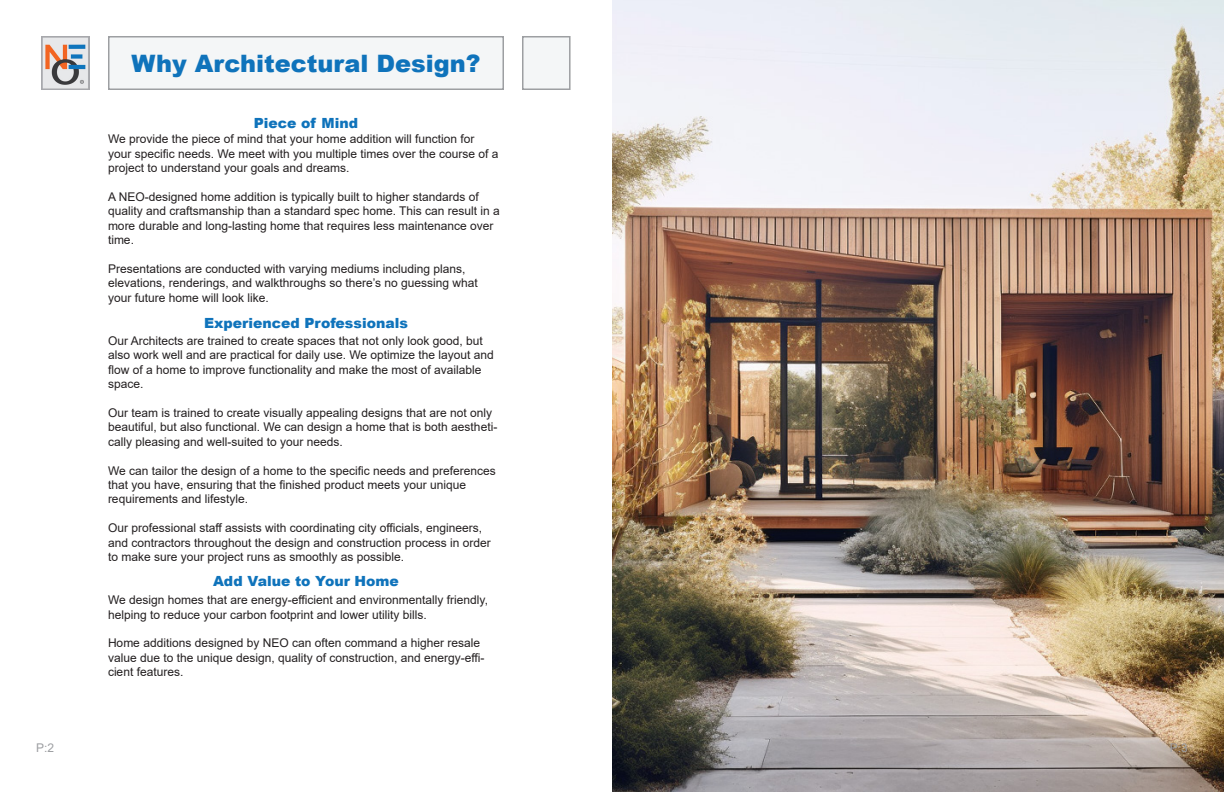
<style>
.page{position:relative;width:1224px;height:792px;background:#fff}
.page>*{position:absolute;margin:0;border:0;box-sizing:border-box;transform-origin:0 0}
.Page_Title{font:900 24px "Arial";color:#0f73bb}
.Sub_Title{font:900 14px "Arial";color:#0f73bb}
.t1{font:12px/14.4px "Arial";color:#231f20}
.t2{font:12px "Arial";color:#9d9fa2}
</style>
<div class="page">
<img style="left:41px;top:36px;width:49px;height:54px">
<div style="left:522px;top:36px;width:49px;height:54px;background:#f4f6f7;border:2px solid #9d9fa2"></div>
<div style="left:108px;top:36px;width:396px;height:54px;background:#f4f6f7;border:2px solid #9d9fa2"></div>
<img style="left:612px;top:0;width:612px;height:792px">
<p class="Page_Title" style="left:131px;top:46px;width:351px">Why Architectural Design?</p>
<p class="Sub_Title" style="left:254px;top:113px;width:106px">Piece of Mind</p>
<p class="t1" style="left:108px;top:132px;width:392px">We provide the piece of mind that your home addition will function for your specific needs. We meet with you multiple times over the course of a project to understand your goals and dreams.</p>
<p class="t1" style="left:108px;top:190px;width:393px">A NEO-designed home addition is typically built to higher standards of quality and craftsmanship than a standard spec home. This can result in a more durable and long-lasting home that requires less maintenance over time.</p>
<p class="t1" style="left:108px;top:262px;width:371px">Presentations are conducted with varying mediums including plans, elevations, renderings, and walkthroughs so there’s no guessing what your future home will look like.</p>
<p class="t1" style="left:108px;top:334px;width:387px">Our Architects are trained to create spaces that not only look good, but also work well and are practical for daily use. We optimize the layout and flow of a home to improve functionality and make the most of available space.</p>
<p class="t1" style="left:108px;top:406px;width:391px">Our team is trained to create visually appealing designs that are not only beautiful, but also functional. We can design a home that is both aestheti&shy;cally pleasing and well-suited to your needs.</p>
<p class="t1" style="left:108px;top:463px;width:389px">We can tailor the design of a home to the specific needs and preferences that you have, ensuring that the finished product meets your unique requirements and lifestyle.</p>
<p class="t1" style="left:108px;top:521px;width:384px">Our professional staff assists with coordinating city officials, engineers, and contractors throughout the design and construction process in order to make sure your project runs as smoothly as possible.</p>
<p class="t1" style="left:108px;top:593px;width:382px">We design homes that are energy-efficient and environmentally friendly, helping to reduce your carbon footprint and lower utility bills.</p>
<p class="t1" style="left:108px;top:636px;width:378px">Home additions designed by NEO can often command a higher resale value due to the unique design, quality of construction, and energy-effi&shy;cient features.</p>
<p class="Sub_Title" style="left:204px;top:313px;width:205px">Experienced Professionals</p>
<p class="Sub_Title" style="left:213px;top:571px;width:187px">Add Value to Your Home</p>
<p class="t2" style="left:36px;top:740px;width:20px">P:2</p>
<p class="t2" style="left:1170px;top:740px;width:20px">P:3</p>
</div>
